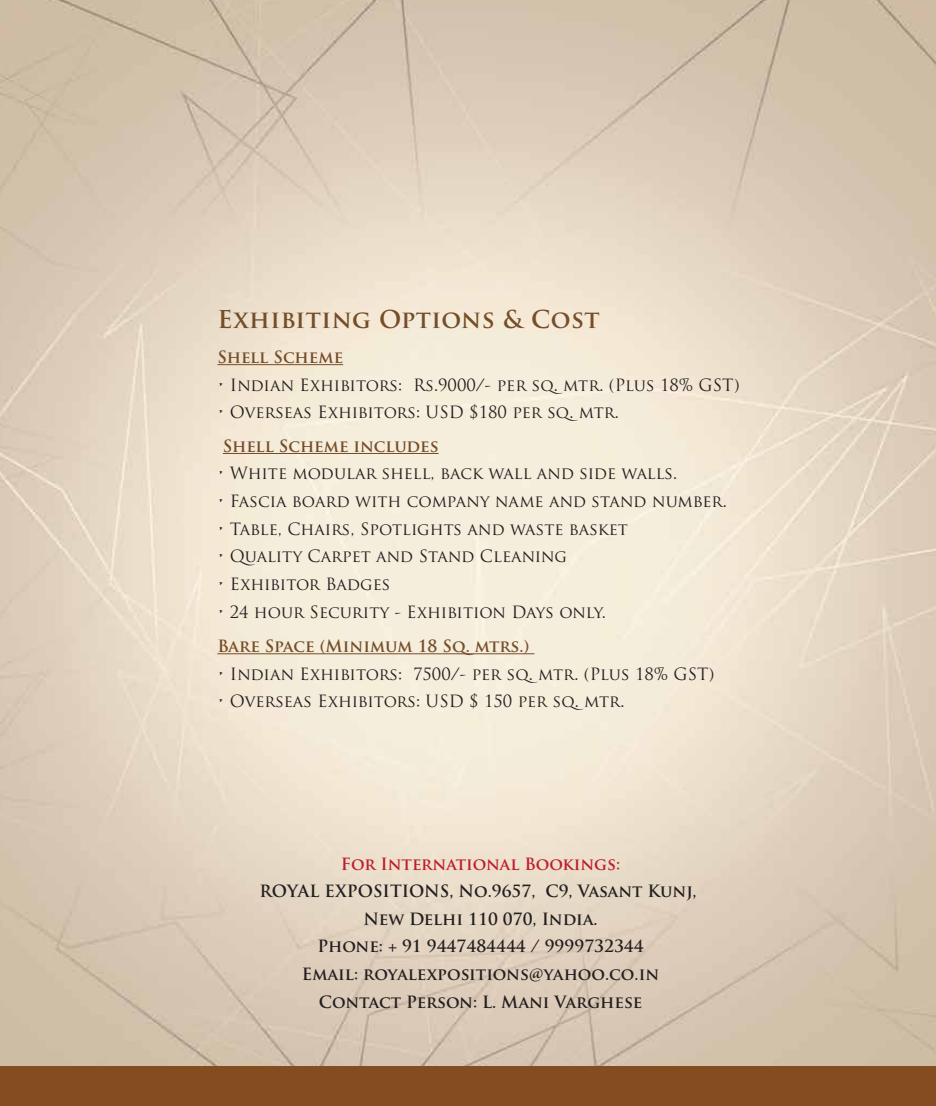
<style>
.page{position:relative;width:936px;height:1106px;background:#fff}
.page>*{position:absolute;margin:0;border:0;box-sizing:border-box;transform-origin:0 0}
.t1{font:700 24px "Trajan Pro";letter-spacing:.02em;color:#754d29}
.t2{font:16.5px "Trajan Pro";color:#231f20}
.t3{font:700 16.5px/27.6px "Trajan Pro";color:#231f20;text-align:center}
.t4{font:700 16.5px "Trajan Pro";color:#754d29}
.t5{font:700 16.5px "Trajan Pro";color:#be1e2d}
</style>
<div class="page">
<img style="left:0;top:0;width:935px;height:1066px">
<div style="left:0;top:1066px;width:935px;height:40px;background:#844d20"></div>
<hr style="left:217px;top:364px;width:126px;height:1px;background:#754d29">
<hr style="left:223px;top:453px;width:215px;height:1px;background:#754d29">
<hr style="left:217px;top:653px;width:317px;height:1px;background:#754d29">
<h1 class="t1" style="left:217px;top:304px;width:384px">Exhibiting Options &amp; Cost</h1>
<p class="t4" style="left:217px;top:347px;width:127px">Shell Scheme</p>
<p class="t2" style="left:217px;top:374px;width:523px">• Indian Exhibitors: Rs.9000/- per sq. mtr. (Plus 18% GST)</p>
<p class="t2" style="left:217px;top:402px;width:403px">• Overseas Exhibitors: USD $180 per sq. mtr.</p>
<p class="t4" style="left:223px;top:435px;width:217px">Shell Scheme includes</p>
<p class="t2" style="left:217px;top:463px;width:461px">• White modular shell, back wall and side walls.</p>
<p class="t2" style="left:217px;top:490px;width:511px">• Fascia board with company name and stand number.</p>
<p class="t2" style="left:217px;top:518px;width:412px">• Table, Chairs, Spotlights and waste basket</p>
<p class="t2" style="left:217px;top:546px;width:351px">• Quality Carpet and Stand Cleaning</p>
<p class="t2" style="left:217px;top:573px;width:175px">• Exhibitor Badges</p>
<p class="t2" style="left:217px;top:601px;width:390px">• 24 hour Security - Exhibition Days only.</p>
<p class="t4" style="left:217px;top:636px;width:313px">Bare Space (Minimum 18 Sq. mtrs.)</p>
<p class="t2" style="left:217px;top:663px;width:498px">• Indian Exhibitors: 7500/- per sq. mtr. (Plus 18% GST)</p>
<p class="t2" style="left:217px;top:691px;width:408px">• Overseas Exhibitors: USD $ 150 per sq. mtr.</p>
<p class="t5" style="left:341px;top:853px;width:281px">For International Bookings:</p>
<p class="t3" style="left:259px;top:877px;width:438px">ROYAL EXPOSITIONS, No.9657, C9, Vasant Kunj, New Delhi 110 070, India.<br>Phone: + 91 9447484444 / 9999732344<br>Email: royalexpositions@yahoo.co.in Contact Person: L. Mani Varghese</p>
</div>
